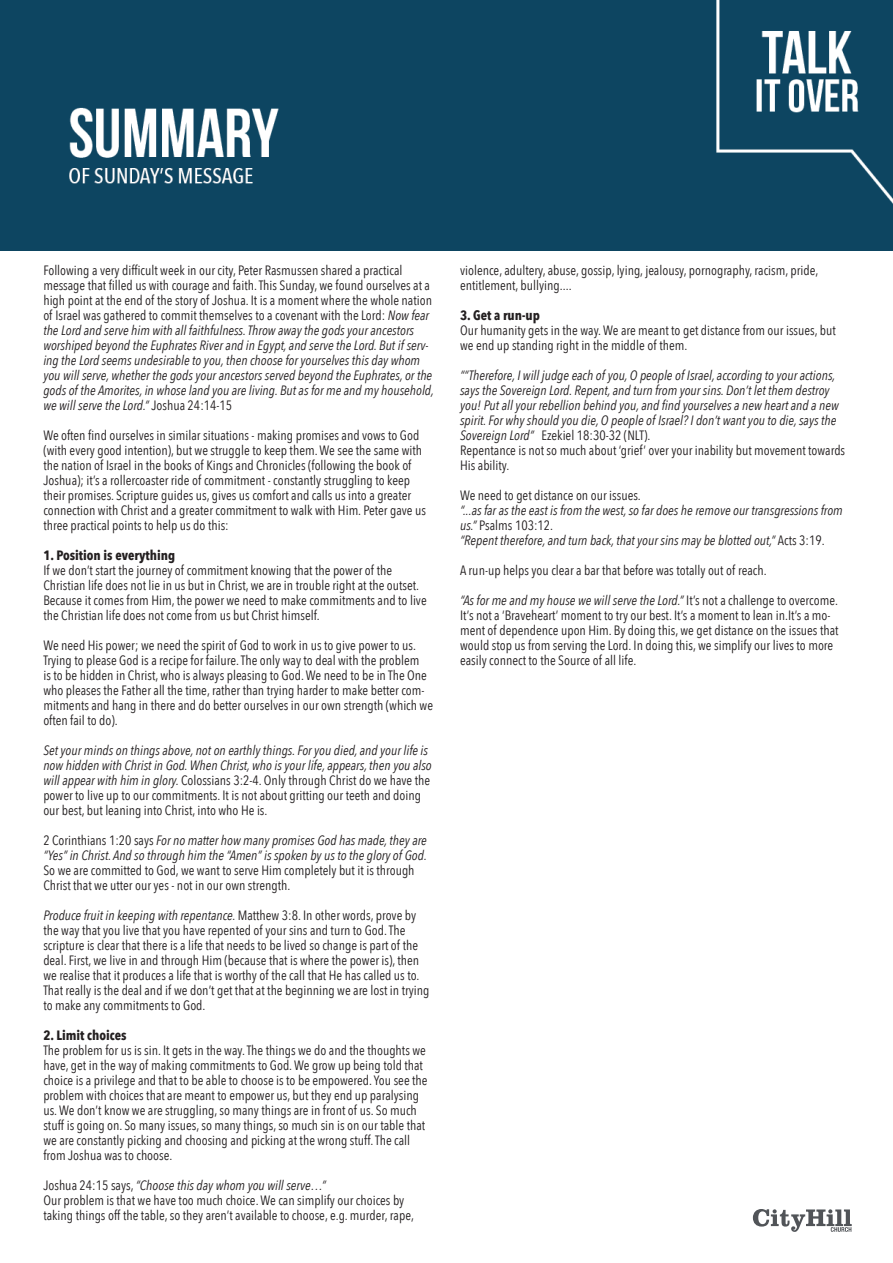
<style>
.page{position:relative;width:893px;height:1263px;background:#fff}
.page>*{position:absolute;margin:0;border:0;box-sizing:border-box;transform-origin:0 0}
.t1{font:13.5px/15px "Avenir Next Condensed";color:#231f20}
.t2{font:italic 13.5px/15px "Avenir Next Condensed";color:#231f20}
.t3{font:700 13.5px "Avenir Next Condensed";color:#231f20}
.s1{font-style:normal}
.s2{font-style:italic}
</style>
<div class="page">
<svg style="left:753px;top:1209px;width:99px;height:23px"></svg>
<div style="left:0;top:0;width:893px;height:251px;background:#0d4561"></div>
<p class="t2" style="left:43px;top:262px;width:392px"><span class="s1">Following a very difficult week in our city, Peter Rasmussen shared a practical message that filled us with courage and faith. This Sunday, we found ourselves at a high point at the end of the story of Joshua. It is a moment where the whole nation of Israel was gathered to commit themselves to a covenant with the Lord:</span> Now fear the Lord and serve him with all faithfulness. Throw away the gods your ancestors worshiped beyond the Euphrates River and in Egypt, and serve the Lord. But if serv&shy;ing the Lord seems undesirable to you, then choose for yourselves this day whom you will serve, whether the gods your ancestors served beyond the Euphrates, or the gods of the Amorites, in whose land you are living. But as for me and my household, we will serve the Lord.” <span class="s1">Joshua 24:14-15</span></p>
<p class="t1" style="left:43px;top:427px;width:384px">We often find ourselves in similar situations - making promises and vows to God (with every good intention), but we struggle to keep them. We see the same with the nation of Israel in the books of Kings and Chronicles (following the book of Joshua); it’s a rollercoaster ride of commitment - constantly struggling to keep their promises. Scripture guides us, gives us comfort and calls us into a greater connection with Christ and a greater commitment to walk with Him. Peter gave us three practical points to help us do this:</p>
<p class="t3" style="left:43px;top:547px;width:133px">1. Position is everything</p>
<p class="t1" style="left:43px;top:562px;width:385px">If we don’t start the journey of commitment knowing that the power of the Christian life does not lie in us but in Christ, we are in trouble right at the outset.<br>Because it comes from Him, the power we need to make commitments and to live the Christian life does not come from us but Christ himself.</p>
<p class="t1" style="left:43px;top:637px;width:391px">We need His power; we need the spirit of God to work in us to give power to us.<br>Trying to please God is a recipe for failure. The only way to deal with the problem<br>is to be hidden in Christ, who is always pleasing to God. We need to be in The One who pleases the Father all the time, rather than trying harder to make better com&shy;mitments and hang in there and do better ourselves in our own strength (which we often fail to do).</p>
<p class="t2" style="left:43px;top:742px;width:390px">Set your minds on things above, not on earthly things. For you died, and your life is now hidden with Christ in God. When Christ, who is your life, appears, then you also will appear with him in glory. <span class="s1">Colossians 3:2-4. Only through Christ do we have the power to live up to our commitments. It is not about gritting our teeth and doing our best, but leaning into Christ, into who He is.</span></p>
<p class="t2" style="left:43px;top:832px;width:385px"><span class="s1">2 Corinthians 1:20 says</span> For no matter how many promises God has made, they are “Yes” in Christ. And so through him the “Amen” is spoken by us to the glory of God.</p>
<p class="t1" style="left:43px;top:862px;width:373px">So we are committed to God, we want to serve Him completely but it is through<br>Christ that we utter our yes - not in our own strength.</p>
<p class="t1" style="left:43px;top:907px;width:388px"><span class="s2">Produce fruit in keeping with repentance.</span> Matthew 3:8. In other words, prove by the way that you live that you have repented of your sins and turn to God. The scripture is clear that there is a life that needs to be lived so change is part of the deal. First, we live in and through Him (because that is where the power is), then we realise that it produces a life that is worthy of the call that He has called us to.<br>That really is the deal and if we don’t get that at the beginning we are lost in trying to make any commitments to God.</p>
<p class="t3" style="left:43px;top:1026px;width:85px">2. Limit choices</p>
<p class="t1" style="left:43px;top:1042px;width:386px">The problem for us is sin. It gets in the way. The things we do and the thoughts we have, get in the way of making commitments to God. We grow up being told that choice is a privilege and that to be able to choose is to be empowered. You see the problem with choices that are meant to empower us, but they end up paralysing us. We don’t know we are struggling, so many things are in front of us. So much stuff is going on. So many issues, so many things, so much sin is on our table that we are constantly picking and choosing and picking at the wrong stuff. The call from Joshua was to choose.</p>
<p class="t1" style="left:43px;top:1177px;width:372px">Joshua 24:15 says, <span class="s2">“Choose this day whom you will serve…”<br></span>Our problem is that we have too much choice. We can simplify our choices by taking things off the table, so they aren’t available to choose, e.g. murder, rape,</p>
<p class="t1" style="left:460px;top:262px;width:360px">violence, adultery, abuse, gossip, lying, jealousy, pornography, racism, pride, entitlement, bullying....</p>
<p class="t3" style="left:460px;top:307px;width:81px">3. Get a run-up</p>
<p class="t1" style="left:460px;top:322px;width:377px">Our humanity gets in the way. We are meant to get distance from our issues, but we end up standing right in the middle of them.</p>
<p class="t2" style="left:460px;top:367px;width:387px">““Therefore, I will judge each of you, O people of Israel, according to your actions, says the Sovereign Lord. Repent, and turn from your sins. Don’t let them destroy you! Put all your rebellion behind you, and find yourselves a new heart and a new spirit. For why should you die, O people of Israel? I don’t want you to die, says the Sovereign Lord” <span class="s1">Ezekiel 18:30-32 (NLT).<br>Repentance is not so much about ‘grief’ over your inability but movement towards His ability.</span></p>
<p class="t1" style="left:460px;top:487px;width:182px">We need to get distance on our issues.</p>
<p class="t2" style="left:460px;top:502px;width:384px">“...as far as the east is from the west, so far does he remove our transgressions from us.” <span class="s1">Psalms 103:12.<br></span>“Repent therefore, and turn back, that your sins may be blotted out,” <span class="s1">Acts 3:19.</span></p>
<p class="t1" style="left:460px;top:562px;width:308px">A run-up helps you clear a bar that before was totally out of reach.</p>
<p class="t1" style="left:460px;top:592px;width:380px"><span class="s2">“As for me and my house we will serve the Lord.”</span> It’s not a challenge to overcome.<br>It’s not a ‘Braveheart’ moment to try our best. It’s a moment to lean in.It’s a mo&shy;ment of dependence upon Him. By doing this, we get distance on the issues that would stop us from serving the Lord. In doing this, we simplify our lives to more easily connect to the Source of all life.</p>
</div>
